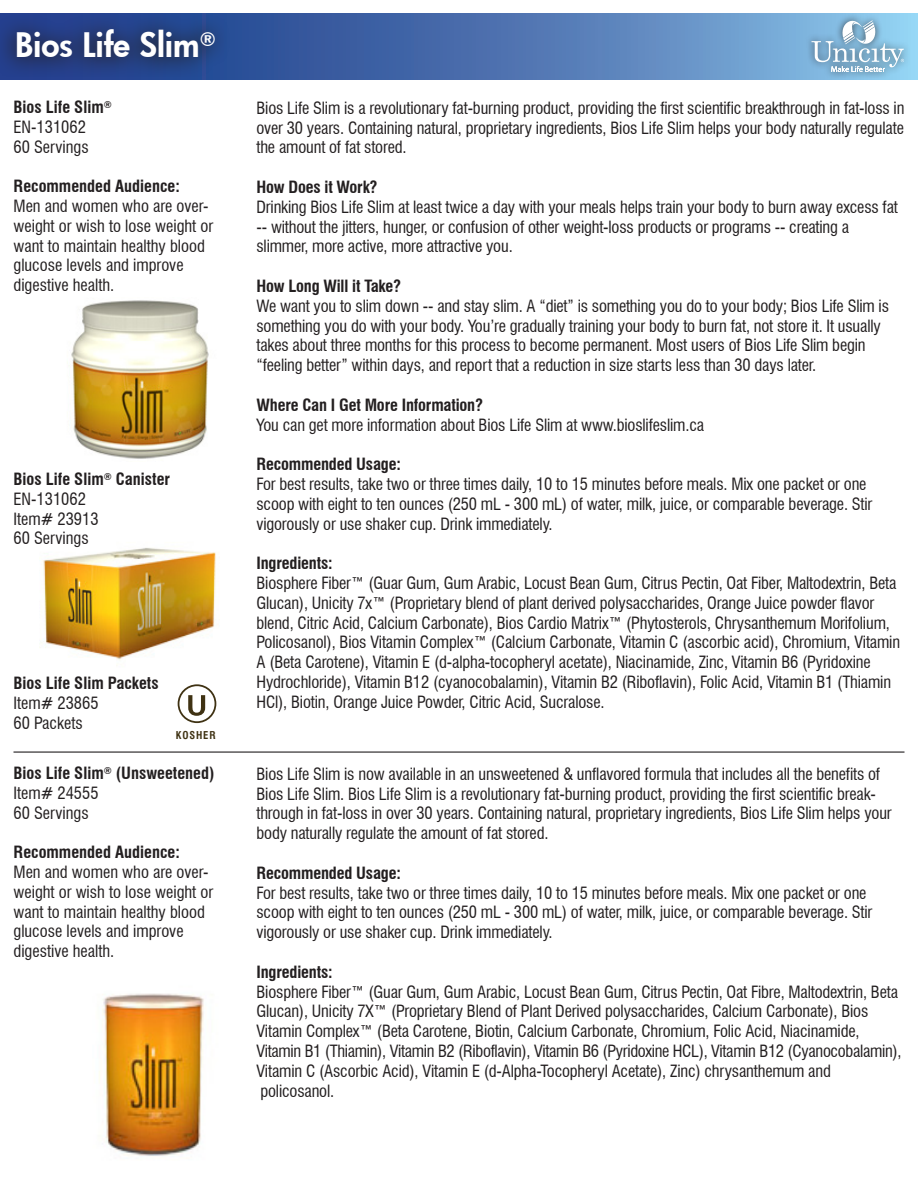
<style>
.page{position:relative;width:918px;height:1188px;background:#fff}
.page>*{position:absolute;margin:0;border:0;box-sizing:border-box;transform-origin:0 0}
.t1{font:800 33px "Futura";color:#fff}
.t2{font:condensed 16.5px/19.8px "Swiss 721 BT";letter-spacing:-.01em;color:#231f20}
.t3{font:700 condensed 16.5px/19.8px "Swiss 721 BT";color:#231f20}
.t4{font:700 condensed 10.5px "Swiss 721 BT";letter-spacing:.08em;color:#3f3213}
.s1{font-weight:400}
.s2{font-weight:700}
</style>
<div class="page">
<div style="left:909px;top:8px;width:9px;height:68px;background:#231f20;opacity:.75"></div>
<img style="left:99px;top:993px;width:105px;height:163px">
<svg style="left:0;top:14px;width:918px;height:66px;background:#5178b4"></svg>
<div style="left:0;top:8px;width:230px;height:68px;background:#231f20;opacity:.75"></div>
<div style="left:803px;top:12px;width:107px;height:67px;background:#231f20;opacity:.75"></div>
<svg style="left:812px;top:20px;width:92px;height:52px;background:#97c0da"></svg>
<img style="left:71px;top:300px;width:138px;height:159px">
<img style="left:39px;top:548px;width:177px;height:145px">
<div style="left:178px;top:684px;width:38px;height:39px;border:2px solid #3f3213;border-radius:50%"></div>
<svg style="left:188px;top:695px;width:17px;height:21px"></svg>
<hr style="left:14px;top:752px;width:890px;height:1px;background:#231f20">
<p class="t1" style="left:15px;top:22px;width:202px">Bios Life Slim<sup>®</sup></p>
<p class="t3" style="left:14px;top:97px;width:100px">Bios Life Slim<sup>®</sup></p>
<p class="t2" style="left:14px;top:117px;width:74px">EN-131062</p>
<p class="t2" style="left:14px;top:137px;width:77px">60 Servings</p>
<p class="t3" style="left:14px;top:176px;width:168px">Recommended Audience:</p>
<p class="t2" style="left:14px;top:196px;width:201px">Men and women who are over&shy;weight or wish to lose weight or want to maintain healthy blood glucose levels and improve digestive health.</p>
<p class="t3" style="left:14px;top:469px;width:158px">Bios Life Slim<sup>®</sup> Canister<br><span class="s1">EN-131062</span></p>
<p class="t2" style="left:14px;top:509px;width:87px">Item# 23913</p>
<p class="t2" style="left:14px;top:529px;width:77px">60 Servings</p>
<p class="t3" style="left:14px;top:673px;width:147px">Bios Life Slim Packets<br><span class="s1">Item# 23865<br>60 Packets</span></p>
<p class="t4" style="left:176px;top:729px;width:41px">KOSHER</p>
<p class="t3" style="left:14px;top:763px;width:203px">Bios Life Slim<sup>®</sup> (Unsweetened)</p>
<p class="t2" style="left:14px;top:783px;width:87px">Item# 24555</p>
<p class="t2" style="left:14px;top:803px;width:77px">60 Servings</p>
<p class="t3" style="left:14px;top:842px;width:168px">Recommended Audience:</p>
<p class="t2" style="left:14px;top:862px;width:201px">Men and women who are over&shy;weight or wish to lose weight or want to maintain healthy blood glucose levels and improve digestive health.</p>
<p class="t2" style="left:256px;top:98px;width:650px;text-align:justify">Bios Life Slim is a revolutionary fat-burning product, providing the first scientific breakthrough in fat-loss in over 30 years. Containing natural, proprietary ingredients, Bios Life Slim helps your body naturally regulate the amount of fat stored.</p>
<p class="t3" style="left:256px;top:177px;width:123px">How Does it Work?</p>
<p class="t2" style="left:256px;top:197px;width:643px">Drinking Bios Life Slim at least twice a day with your meals helps train your body to burn away excess fat -- without the jitters, hunger, or confusion of other weight-loss products or programs -- creating a slimmer, more active, more attractive you.</p>
<p class="t3" style="left:256px;top:276px;width:146px">How Long Will it Take?</p>
<p class="t2" style="left:256px;top:296px;width:634px">We want you to slim down -- and stay slim. A “diet” is something you do to your body; Bios Life Slim is something you do with your body. You’re gradually training your body to burn fat, not store it. It usually takes about three months for this process to become permanent. Most users of Bios Life Slim begin “feeling better” within days, and report that a reduction in size starts less than 30 days later.</p>
<p class="t2" style="left:256px;top:395px;width:449px"><span class="s2">Where Can I Get More Information?<br></span>You can get more information about Bios Life Slim at www.bioslifeslim.ca</p>
<p class="t3" style="left:256px;top:454px;width:146px">Recommended Usage:</p>
<p class="t2" style="left:256px;top:474px;width:617px">For best results, take two or three times daily, 10 to 15 minutes before meals. Mix one packet or one scoop with eight to ten ounces (250 mL - 300 mL) of water, milk, juice, or comparable beverage. Stir vigorously or use shaker cup. Drink immediately.</p>
<p class="t3" style="left:256px;top:553px;width:78px">Ingredients:</p>
<p class="t2" style="left:256px;top:573px;width:645px">Biosphere Fiber™ (Guar Gum, Gum Arabic, Locust Bean Gum, Citrus Pectin, Oat Fiber, Maltodextrin, Beta Glucan), Unicity 7x™ (Proprietary blend of plant derived polysaccharides, Orange Juice powder flavor blend, Citric Acid, Calcium Carbonate), Bios Cardio Matrix™ (Phytosterols, Chrysanthemum Morifolium, Policosanol), Bios Vitamin Complex™ (Calcium Carbonate, Vitamin C (ascorbic acid), Chromium, Vitamin A (Beta Carotene), Vitamin E (d-alpha-tocopheryl acetate), Niacinamide, Zinc, Vitamin B6 (Pyridoxine Hydrochloride), Vitamin B12 (cyanocobalamin), Vitamin B2 (Riboflavin), Folic Acid, Vitamin B1 (Thiamin HCl), Biotin, Orange Juice Powder, Citric Acid, Sucralose.</p>
<p class="t2" style="left:256px;top:764px;width:637px">Bios Life Slim is now available in an unsweetened &amp; unflavored formula that includes all the benefits of Bios Life Slim. Bios Life Slim is a revolutionary fat-burning product, providing the first scientific break&shy;through in fat-loss in over 30 years. Containing natural, proprietary ingredients, Bios Life Slim helps your body naturally regulate the amount of fat stored.</p>
<p class="t3" style="left:256px;top:863px;width:146px">Recommended Usage:</p>
<p class="t2" style="left:256px;top:883px;width:617px">For best results, take two or three times daily, 10 to 15 minutes before meals. Mix one packet or one scoop with eight to ten ounces (250 mL - 300 mL) of water, milk, juice, or comparable beverage. Stir vigorously or use shaker cup. Drink immediately.</p>
<p class="t3" style="left:256px;top:962px;width:78px">Ingredients:</p>
<p class="t2" style="left:256px;top:982px;width:647px">Biosphere Fiber™ (Guar Gum, Gum Arabic, Locust Bean Gum, Citrus Pectin, Oat Fibre, Maltodextrin, Beta Glucan), Unicity 7X™ (Proprietary Blend of Plant Derived polysaccharides, Calcium Carbonate), Bios Vitamin Complex™ (Beta Carotene, Biotin, Calcium Carbonate, Chromium, Folic Acid, Niacinamide, Vitamin B1 (Thiamin), Vitamin B2 (Riboflavin), Vitamin B6 (Pyridoxine HCL), Vitamin B12 (Cyanocobalamin), Vitamin C (Ascorbic Acid), Vitamin E (d-Alpha-Tocopheryl Acetate), Zinc) chrysanthemum and policosanol.</p>
</div>
